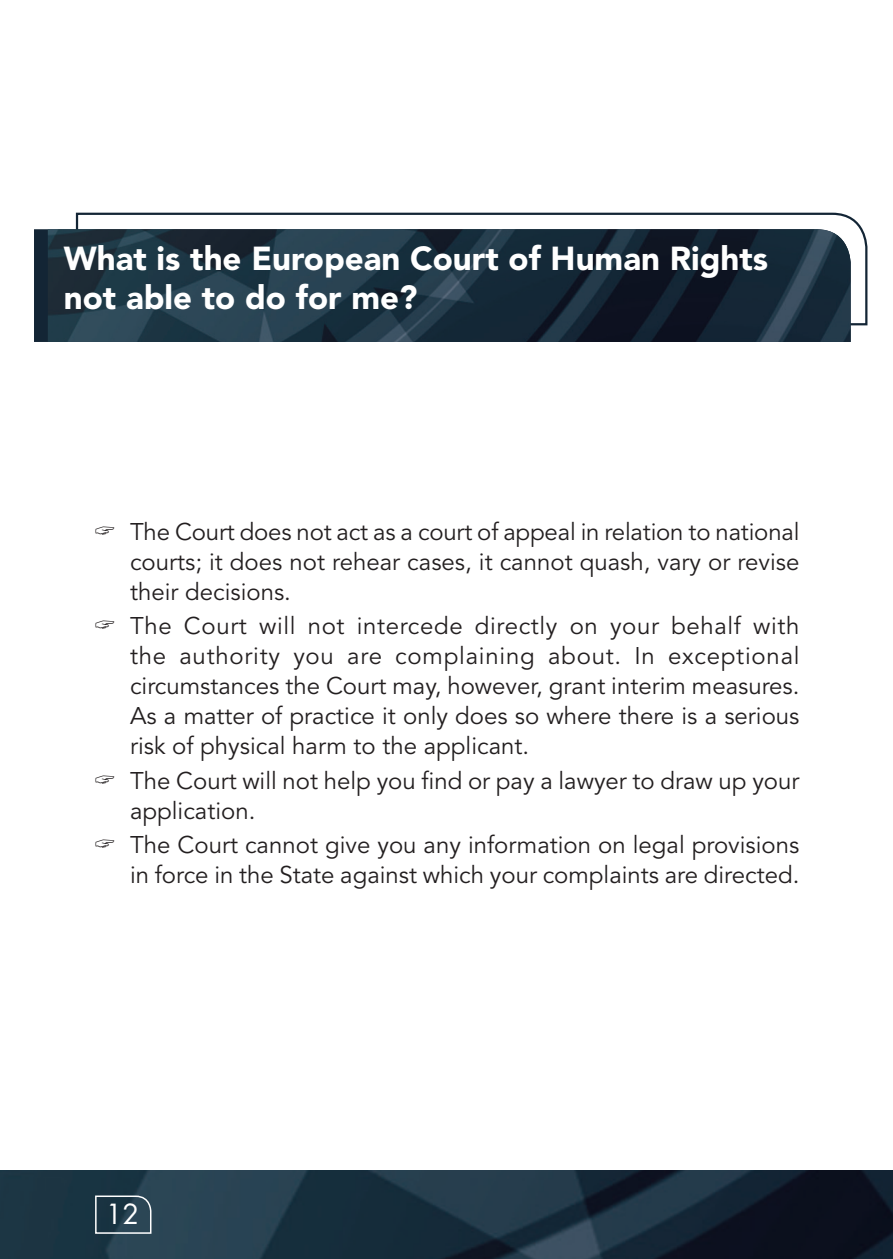
<style>
.page{position:relative;width:893px;height:1259px;background:#fff}
.page>*{position:absolute;margin:0;border:0;box-sizing:border-box;transform-origin:0 0}
.TITRE_Blanc{font:900 33px/39px "Avenir LT Std";color:#fff}
.t1{font:27px "Futura Std";color:#fff}
.t2{font:24px/30px "Avenir LT Std";color:#231f20;text-align:justify}
</style>
<div class="page">
<img style="left:0;top:1170px;width:893px;height:89px">
<svg style="left:94px;top:1194px;width:58px;height:40px;background:#3a515f"></svg>
<svg style="left:75px;top:212px;width:793px;height:114px"></svg>
<img style="left:48px;top:229px;width:803px;height:113px">
<p class="TITRE_Blanc" style="left:64px;top:239px;width:706px">What is the European Court of Human Rights not able to do for me?</p>
<p class="t2" style="left:130px;top:517px;width:671px">The Court does not act as a court of appeal in relation to national courts; it does not rehear cases, it cannot quash, vary or revise their decisions.</p>
<p class="t2" style="left:130px;top:611px;width:671px">The Court will not intercede directly on your behalf with the authority you are complaining about. In exceptional circumstances the Court may, however, grant interim measures.<br>As a matter of practice it only does so where there is a serious risk of physical harm to the applicant.</p>
<p class="t2" style="left:130px;top:766px;width:671px">The Court will not help you find or pay a lawyer to draw up your application.</p>
<p class="t2" style="left:130px;top:830px;width:671px">The Court cannot give you any information on legal provisions in force in the State against which your complaints are directed.</p>
<p class="t1" style="left:106px;top:1196px;width:35px">12</p>
</div>
